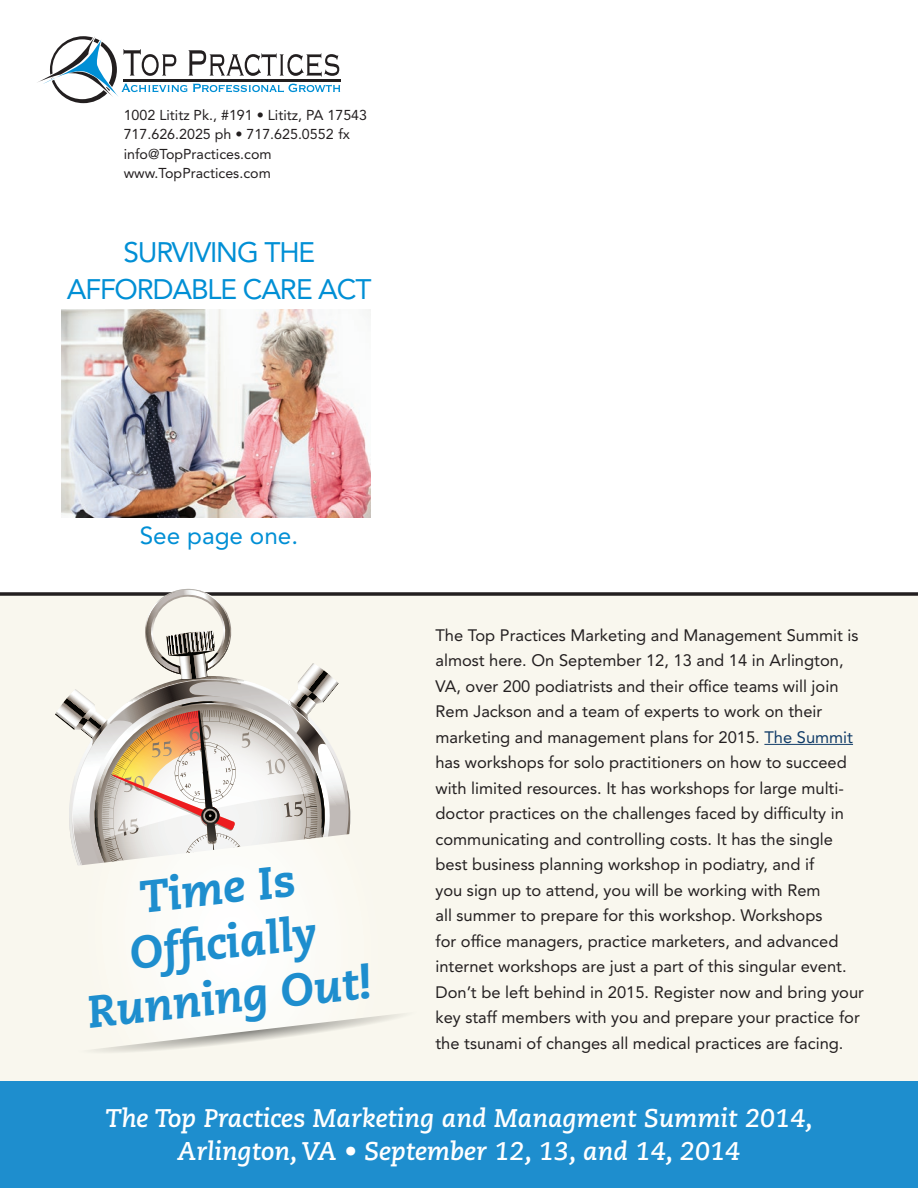
<style>
.page{position:relative;width:918px;height:1188px;background:#fff}
.page>*{position:absolute;margin:0;border:0;box-sizing:border-box;transform-origin:0 0}
.t1{font:italic 800 45.3px/54.8px "Caecilia LT Std";color:#1e8ece;text-align:center}
.t2{font:28.05px/36.3px "Avenir LT Std";letter-spacing:-.04em;color:#008fd5;text-align:center}
.t3{font:italic 700 25.5px/33px "Caecilia LT Std";color:#fff;text-align:center}
.t4{font:24.3px "Avenir LT Std";color:#008fd5}
.t5{font:16.5px/25.5px "Avenir LT Std";color:#231f20}
.t6{font:14.25px/19.5px "Avenir LT Std";color:#231f20}
.s1{color:#113c68}
</style>
<div class="page">
<div style="left:0;top:594px;width:918px;height:594px;background:#f9f7ee"></div>
<svg style="left:37px;top:36px;width:303px;height:67px"></svg>
<hr style="left:123px;top:79px;width:218px;height:3px;background:#231f20">
<svg style="left:0;top:592px;width:918px;height:4px;background:#3d3a3a"></svg>
<img style="left:61px;top:310px;width:309px;height:207px">
<svg style="left:55px;top:589px;width:295px;height:236px"></svg>
<svg style="left:69px;top:825px;width:332px;height:227px"></svg>
<hr style="left:764px;top:744px;width:89px;height:1px;background:#113c68">
<div style="left:0;top:1081px;width:918px;height:107px;background:#1e8ece"></div>
<p class="t6" style="left:124px;top:105px;width:245px">1002 Lititz Pk., #191 • Lititz, PA 17543<br>717.626.2025 ph • 717.625.0552 fx info@TopPractices.com www.TopPractices.com</p>
<h2 class="t2" style="left:67px;top:235px;width:306px">SURVIVING THE<br>AFFORDABLE CARE ACT</h2>
<h3 class="t4" style="left:140px;top:522px;width:160px">See page one.</h3>
<h1 class="t1" style="left:73px;top:877px;width:287px;rotate:-6deg">Time Is<br>Offi cially<br>Running Out!</h1>
<p class="t5" style="left:435px;top:622px;width:430px">The Top Practices Marketing and Management Summit is almost here. On September 12, 13 and 14 in Arlington, VA, over 200 podiatrists and their office teams will join Rem Jackson and a team of experts to work on their marketing and management plans for 2015. <span class="s1">The Summit </span>has workshops for solo practitioners on how to succeed with limited resources. It has workshops for large multi&shy;doctor practices on the challenges faced by difficulty in communicating and controlling costs. It has the single best business planning workshop in podiatry, and if<br>you sign up to attend, you will be working with Rem<br>all summer to prepare for this workshop. Workshops<br>for office managers, practice marketers, and advanced internet workshops are just a part of this singular event.<br>Don’t be left behind in 2015. Register now and bring your key staff members with you and prepare your practice for the tsunami of changes all medical practices are facing.</p>
<h3 class="t3" style="left:106px;top:1102px;width:709px">The Top Practices Marketing and Managment Summit 2014,<br>Arlington, VA • September 12, 13, and 14, 2014</h3>
</div>
